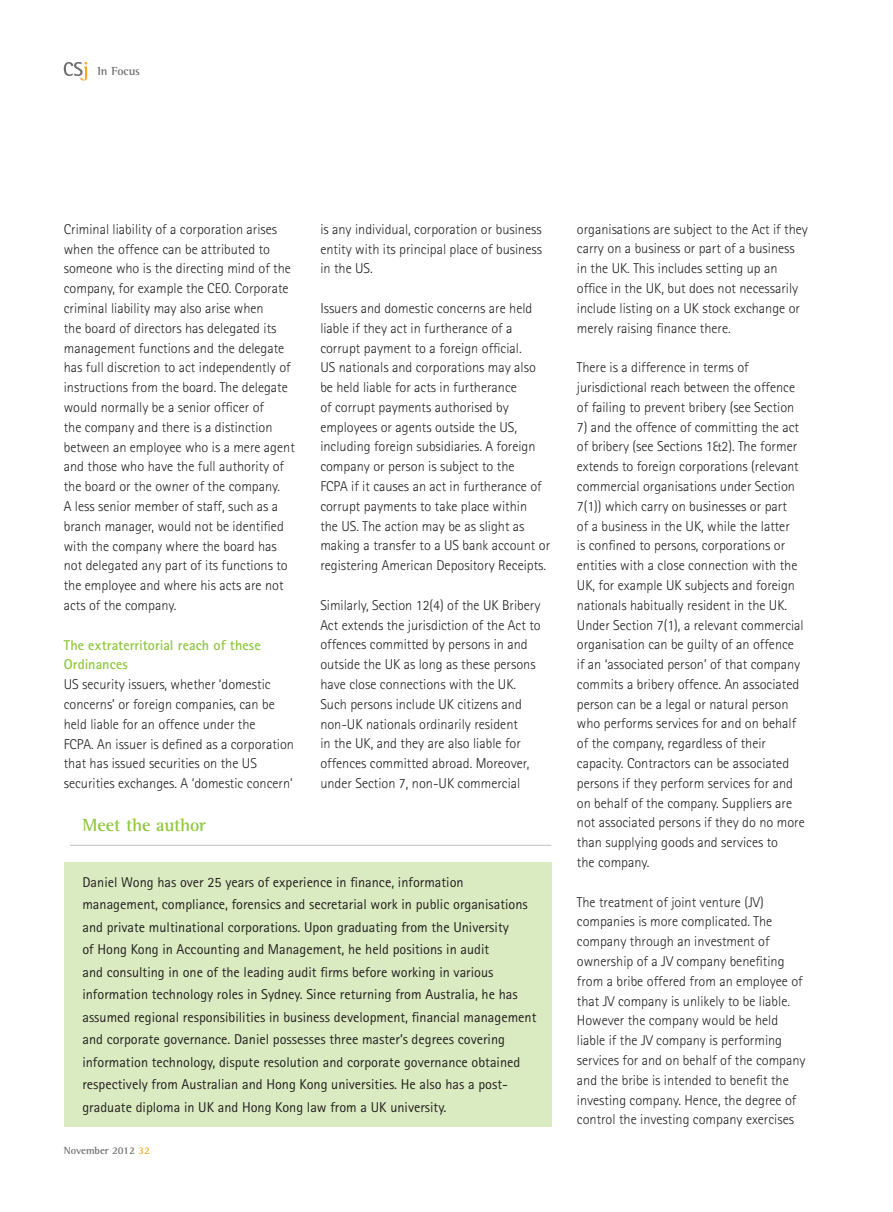
<style>
.page{position:relative;width:893px;height:1212px;background:#fff}
.page>*{position:absolute;margin:0;border:0;box-sizing:border-box;transform-origin:0 0}
.t1{font:700 18px "Rotis Semi Serif";letter-spacing:-.005em;color:#8fc73e}
.t2{font:300 14.25px/19.8px "Rotis Sans Serif";color:#231f20}
.t3{font:14.25px/22.5px "Rotis Sans Serif";color:#231f20}
.t4{font:700 14.25px/19.8px "Rotis Sans Serif";letter-spacing:.005em;color:#8fc73e}
.t5{font:700 12px "Rotis Semi Serif";color:#6d6e71}
.t6{font:700 10.5px "Rotis Semi Serif";color:#6d6e71}
.s1{color:#faa61a}
</style>
<div class="page">
<svg style="left:64px;top:62px;width:23px;height:18px"></svg>
<div style="left:64px;top:862px;width:487px;height:265px;background:#dbebc1"></div>
<hr style="left:70px;top:845px;width:481px;height:1px;background:#c0c2c4">
<p class="t5" style="left:97px;top:64px;width:44px">In Focus</p>
<p class="t2" style="left:64px;top:219px;width:233px">Criminal liability of a corporation arises when the offence can be attributed to someone who is the directing mind of the company, for example the CEO. Corporate criminal liability may also arise when<br>the board of directors has delegated its management functions and the delegate has full discretion to act independently of instructions from the board. The delegate would normally be a senior officer of<br>the company and there is a distinction between an employee who is a mere agent and those who have the full authority of the board or the owner of the company.<br>A less senior member of staff, such as a branch manager, would not be identified with the company where the board has not delegated any part of its functions to the employee and where his acts are not acts of the company.</p>
<p class="t4" style="left:64px;top:635px;width:198px">The extraterritorial reach of these<br>Ordinances</p>
<p class="t2" style="left:64px;top:674px;width:232px">US security issuers, whether ‘domestic concerns’ or foreign companies, can be held liable for an offence under the<br>FCPA. An issuer is defined as a corporation that has issued securities on the US securities exchanges. A ‘domestic concern’</p>
<p class="t1" style="left:82px;top:814px;width:125px">Meet the author</p>
<p class="t2" style="left:320px;top:219px;width:223px;text-align:justify">is any individual, corporation or business entity with its principal place of business in the US.</p>
<p class="t2" style="left:320px;top:298px;width:231px">Issuers and domestic concerns are held liable if they act in furtherance of a corrupt payment to a foreign official.<br>US nationals and corporations may also be held liable for acts in furtherance<br>of corrupt payments authorised by employees or agents outside the US, including foreign subsidiaries. A foreign company or person is subject to the<br>FCPA if it causes an act in furtherance of corrupt payments to take place within<br>the US. The action may be as slight as making a transfer to a US bank account or registering American Depository Receipts.</p>
<p class="t2" style="left:320px;top:595px;width:222px">Similarly, Section 12(4) of the UK Bribery Act extends the jurisdiction of the Act to offences committed by persons in and outside the UK as long as these persons have close connections with the UK.<br>Such persons include UK citizens and non-UK nationals ordinarily resident<br>in the UK, and they are also liable for offences committed abroad. Moreover, under Section 7, non-UK commercial</p>
<p class="t3" style="left:82px;top:871px;width:456px">Daniel Wong has over 25 years of experience in finance, information management, compliance, forensics and secretarial work in public organisations and private multinational corporations. Upon graduating from the University<br>of Hong Kong in Accounting and Management, he held positions in audit<br>and consulting in one of the leading audit firms before working in various information technology roles in Sydney. Since returning from Australia, he has assumed regional responsibilities in business development, financial management and corporate governance. Daniel possesses three master’s degrees covering information technology, dispute resolution and corporate governance obtained respectively from Australian and Hong Kong universities. He also has a post&shy;graduate diploma in UK and Hong Kong law from a UK university.</p>
<p class="t6" style="left:64px;top:1144px;width:87px">November 2012 <span class="s1">32</span></p>
<p class="t2" style="left:577px;top:219px;width:233px">organisations are subject to the Act if they carry on a business or part of a business in the UK. This includes setting up an office in the UK, but does not necessarily include listing on a UK stock exchange or merely raising finance there.</p>
<p class="t2" style="left:577px;top:357px;width:220px">There is a difference in terms of jurisdictional reach between the offence of failing to prevent bribery (see Section</p>
<p class="t2" style="left:577px;top:417px;width:229px">7) and the offence of committing the act of bribery (see Sections 1&amp;2). The former extends to foreign corporations (relevant commercial organisations under Section 7(1)) which carry on businesses or part<br>of a business in the UK, while the latter<br>is confined to persons, corporations or entities with a close connection with the UK, for example UK subjects and foreign nationals habitually resident in the UK.<br>Under Section 7(1), a relevant commercial organisation can be guilty of an offence if an ‘associated person’ of that company commits a bribery offence. An associated person can be a legal or natural person who performs services for and on behalf of the company, regardless of their capacity. Contractors can be associated persons if they perform services for and on behalf of the company. Suppliers are not associated persons if they do no more than supplying goods and services to<br>the company.</p>
<p class="t2" style="left:577px;top:892px;width:230px">The treatment of joint venture (JV) companies is more complicated. The company through an investment of ownership of a JV company benefiting from a bribe offered from an employee of that JV company is unlikely to be liable.<br>However the company would be held liable if the JV company is performing services for and on behalf of the company and the bribe is intended to benefit the investing company. Hence, the degree of control the investing company exercises</p>
</div>
